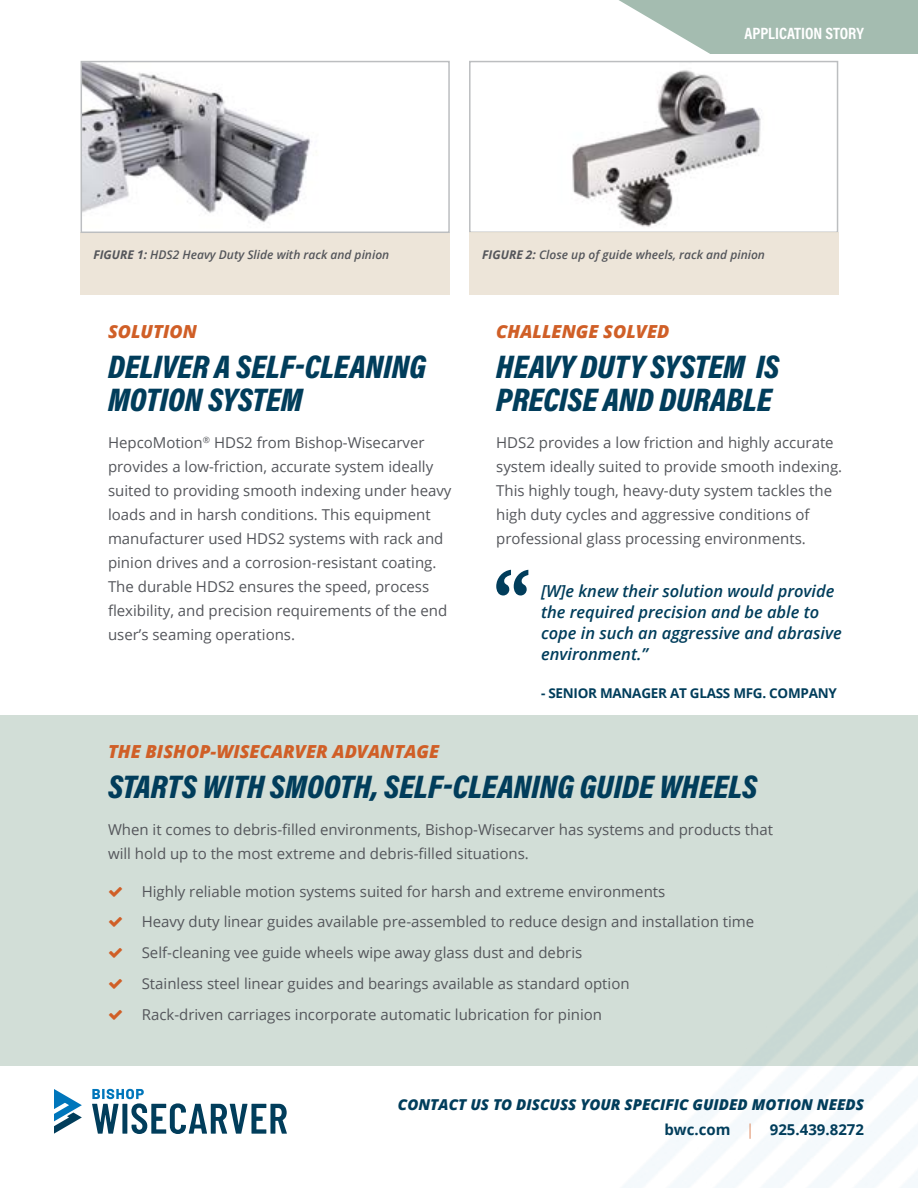
<style>
.page{position:relative;width:918px;height:1188px;background:#fff}
.page>*{position:absolute;margin:0;border:0;box-sizing:border-box;transform-origin:0 0}
.t1{font:italic 900 33px/33px "Acumin Pro Cond";color:#013d5b}
.t2{font:italic 800 18px "Open Sans";color:#d05f27}
.t3{font:italic 600 16.5px/21px "Open Sans";color:#013d5b}
.t4{font:700 16.5px "Acumin Pro Cond";color:#fff}
.t5{font:15px/24px "Open Sans";color:#54565b}
.t6{font:italic 800 15px "Open Sans";color:#013d5b}
.t7{font:700 15px "Open Sans";color:#013d5b}
.t8{font:700 13.5px "Open Sans";letter-spacing:-.02em;color:#013d5b}
.t9{font:italic 600 12px "Open Sans";color:#54565b}
.s1{font-weight:700}
.s2{font-weight:300;color:#d05f27}
</style>
<div class="page">
<svg style="left:619px;top:0;width:299px;height:54px;background:#b1c6bc"></svg>
<svg style="left:54px;top:1089px;width:28px;height:45px"></svg>
<svg style="left:92px;top:1089px;width:195px;height:45px"></svg>
<div style="left:0;top:716px;width:918px;height:350px;background:#d2ded7"></div>
<div style="left:81px;top:232px;width:369px;height:63px;background:#ebe3d5"></div>
<img style="left:572px;top:70px;width:189px;height:157px">
<div style="left:469px;top:61px;width:369px;height:172px;border:2px solid #bcbec0"></div>
<div style="left:469px;top:232px;width:369px;height:63px;background:#ebe3d5"></div>
<img style="left:84px;top:64px;width:226px;height:159px">
<div style="left:81px;top:61px;width:369px;height:172px;border:2px solid #bcbec0"></div>
<svg style="left:496px;top:570px;width:32px;height:26px"></svg>
<p class="t4" style="left:745px;top:23px;width:121px">APPLICATION STORY</p>
<p class="t9" style="left:93px;top:246px;width:297px"><span class="s1">FIGURE 1:</span> HDS2 Heavy Duty Slide with rack and pinion</p>
<p class="t9" style="left:482px;top:246px;width:284px"><span class="s1">FIGURE 2:</span> Close up of guide wheels, rack and pinion</p>
<p class="t2" style="left:108px;top:318px;width:91px">SOLUTION</p>
<h1 class="t1" style="left:108px;top:349px;width:320px">DELIVER A SELF-CLEANING<br>MOTION SYSTEM</h1>
<p class="t5" style="left:108px;top:430px;width:345px">HepcoMotion<sup>®</sup> HDS2 from Bishop-Wisecarver provides a low-friction, accurate system ideally suited to providing smooth indexing under heavy loads and in harsh conditions. This equipment manufacturer used HDS2 systems with rack and pinion drives and a corrosion-resistant coating.<br>The durable HDS2 ensures the speed, process flexibility, and precision requirements of the end user’s seaming operations.</p>
<p class="t2" style="left:496px;top:318px;width:175px">CHALLENGE SOLVED</p>
<h1 class="t1" style="left:496px;top:349px;width:285px">HEAVY DUTY SYSTEM IS<br>PRECISE AND DURABLE</h1>
<p class="t5" style="left:496px;top:430px;width:347px">HDS2 provides a low friction and highly accurate system ideally suited to provide smooth indexing.<br>This highly tough, heavy-duty system tackles the high duty cycles and aggressive conditions of professional glass processing environments.</p>
<p class="t3" style="left:541px;top:581px;width:302px">[W]e knew their solution would provide the required precision and be able to cope in such an aggressive and abrasive environment.”</p>
<p class="t8" style="left:541px;top:683px;width:297px">- SENIOR MANAGER AT GLASS MFG. COMPANY</p>
<p class="t2" style="left:108px;top:738px;width:333px">THE BISHOP-WISECARVER ADVANTAGE</p>
<h1 class="t1" style="left:108px;top:769px;width:651px">STARTS WITH SMOOTH, SELF-CLEANING GUIDE WHEELS</h1>
<p class="t5" style="left:108px;top:817px;width:667px">When it comes to debris-filled environments, Bishop-Wisecarver has systems and products that will hold up to the most extreme and debris-filled situations.</p>
<p class="t5" style="left:142px;top:875px;width:614px;line-height:30.8px">Highly reliable motion systems suited for harsh and extreme environments<br>Heavy duty linear guides available pre-assembled to reduce design and installation time Self-cleaning vee guide wheels wipe away glass dust and debris<br>Stainless steel linear guides and bearings available as standard option<br>Rack-driven carriages incorporate automatic lubrication for pinion</p>
<p class="t6" style="left:398px;top:1093px;width:468px">CONTACT US TO DISCUSS YOUR SPECIFIC GUIDED MOTION NEEDS</p>
<p class="t7" style="left:664px;top:1119px;width:201px">bwc.com <span class="s2">|</span> 925.439.8272</p>
</div>
